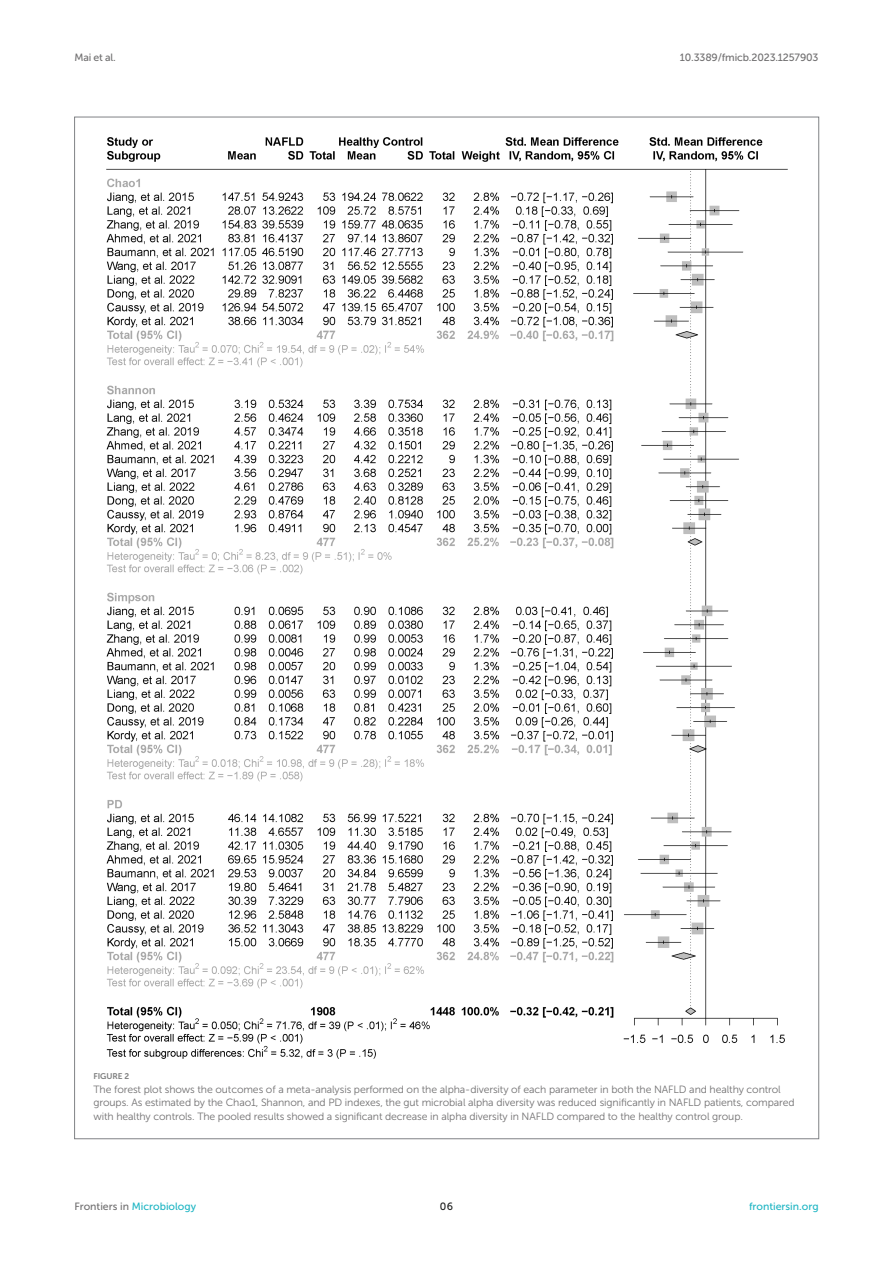
<style>
.page{position:relative;width:893px;height:1263px;background:#fff}
.page>*{position:absolute;margin:0;border:0;box-sizing:border-box;transform-origin:0 0}
.FIG_LEG{font:10.5px/13.5px "Museo Sans 300";letter-spacing:-.01em;color:#706f70}
.t1{font:10.5px "Museo Sans 500";color:#1db5c3}
.t2{font:10.5px "Museo Sans 500";letter-spacing:-.015em;color:#706f70}
.t3{font:10.5px "Museo Sans 500";color:#1b1c1b}
.FIG_HD{font:8.25px "Museo Sans 700";letter-spacing:-.01em;color:#7e7f7f}
.s1{color:#706f70}
</style>
<div class="page">
<img style="left:106px;top:137px;width:682px;height:922px">
<p class="t2" style="left:74px;top:51px;width:43px">Mai et al.</p>
<p class="t2" style="left:680px;top:51px;width:140px">10.3389/fmicb.2023.1257903</p>
<p class="FIG_HD" style="left:94px;top:1072px;width:37px">FIGURE 2</p>
<p class="FIG_LEG" style="left:94px;top:1082px;width:703px">The forest plot shows the outcomes of a meta-analysis performed on the alpha-diversity of each parameter in both the NAFLD and healthy control groups. As estimated by the Chao1, Shannon, and PD indexes, the gut microbial alpha diversity was reduced significantly in NAFLD patients, compared with healthy controls. The pooled results showed a significant decrease in alpha diversity in NAFLD compared to the healthy control group.</p>
<p class="t1" style="left:74px;top:1200px;width:123px"><span class="s1">Frontiers in</span> Microbiology</p>
<p class="t3" style="left:440px;top:1200px;width:15px">06</p>
<p class="t1" style="left:749px;top:1200px;width:71px">frontiersin.org</p>
</div>
